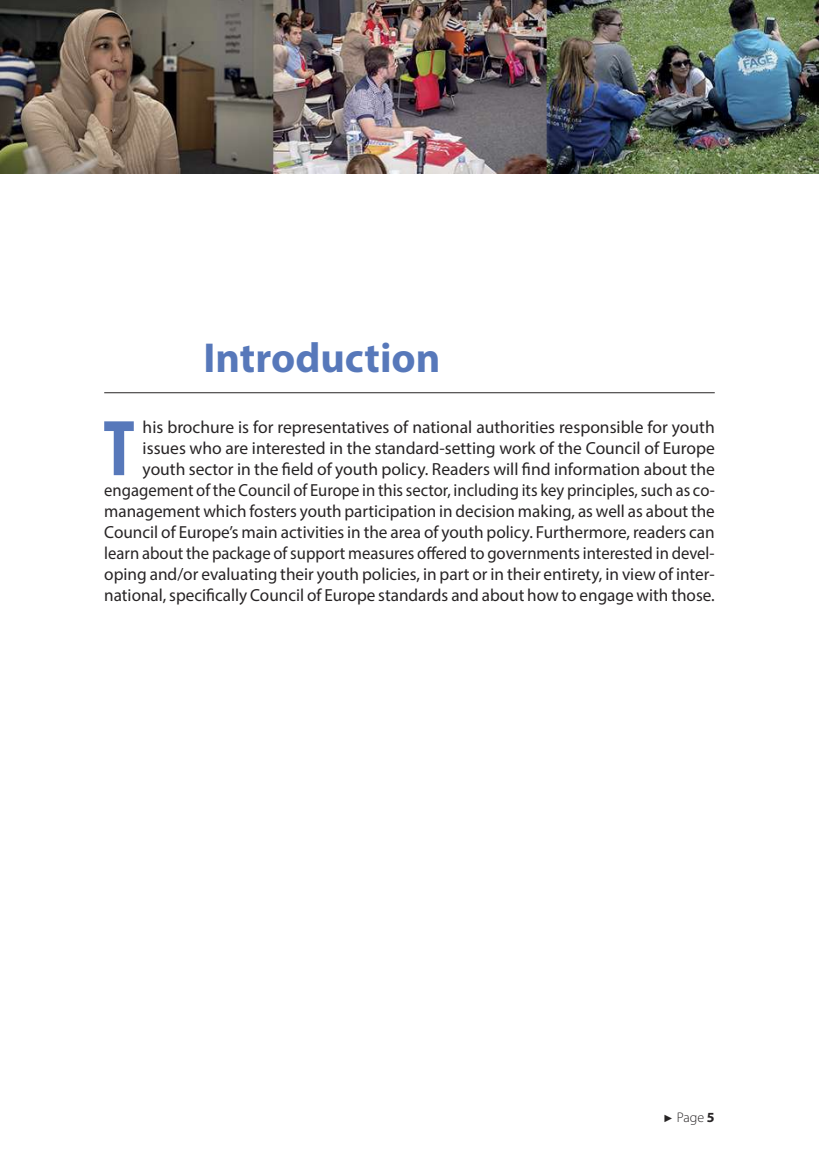
<style>
.page{position:relative;width:819px;height:1166px;background:#fff}
.page>*{position:absolute;margin:0;border:0;box-sizing:border-box;transform-origin:0 0}
.t1{font:700 condensed 79.8px "Myriad Pro";color:#5778ba}
.t2{font:700 42px "Myriad Pro";color:#5778ba}
.t3{font:17.5px/21px "Myriad Pro";color:#272425;text-align:right}
.t4{font:300 14px "Myriad Pro";color:#272425}
.s1{font-family:"Arial";font-weight:400;font-size:10.5px}
.s2{font-weight:700}
</style>
<div class="page">
<img style="left:0;top:0;width:819px;height:174px">
<hr style="left:104px;top:392px;width:610px;height:1px;background:#272425">
<h2 class="t2" style="left:203px;top:343px;width:238px">Introduction</h2>
<p class="t3" style="left:104px;top:418px;width:612px">his brochure is for representatives of national authorities responsible for youth issues who are interested in the standard-setting work of the Council of Europe youth sector in the field of youth policy. Readers will find information about the engagement of the Council of Europe in this sector, including its key principles, such as co&shy;management which fosters youth participation in decision making, as well as about the Council of Europe’s main activities in the area of youth policy. Furthermore, readers can learn about the package of support measures offered to governments interested in devel&shy;oping and/or evaluating their youth policies, in part or in their entirety, in view of inter&shy;national, specifically Council of Europe standards and about how to engage with those.</p>
<h1 class="t1" style="left:103px;top:401px;width:33px">T</h1>
<p class="t4" style="left:663px;top:1111px;width:53px"><span class="s1">►</span> Page <span class="s2">5</span></p>
</div>
